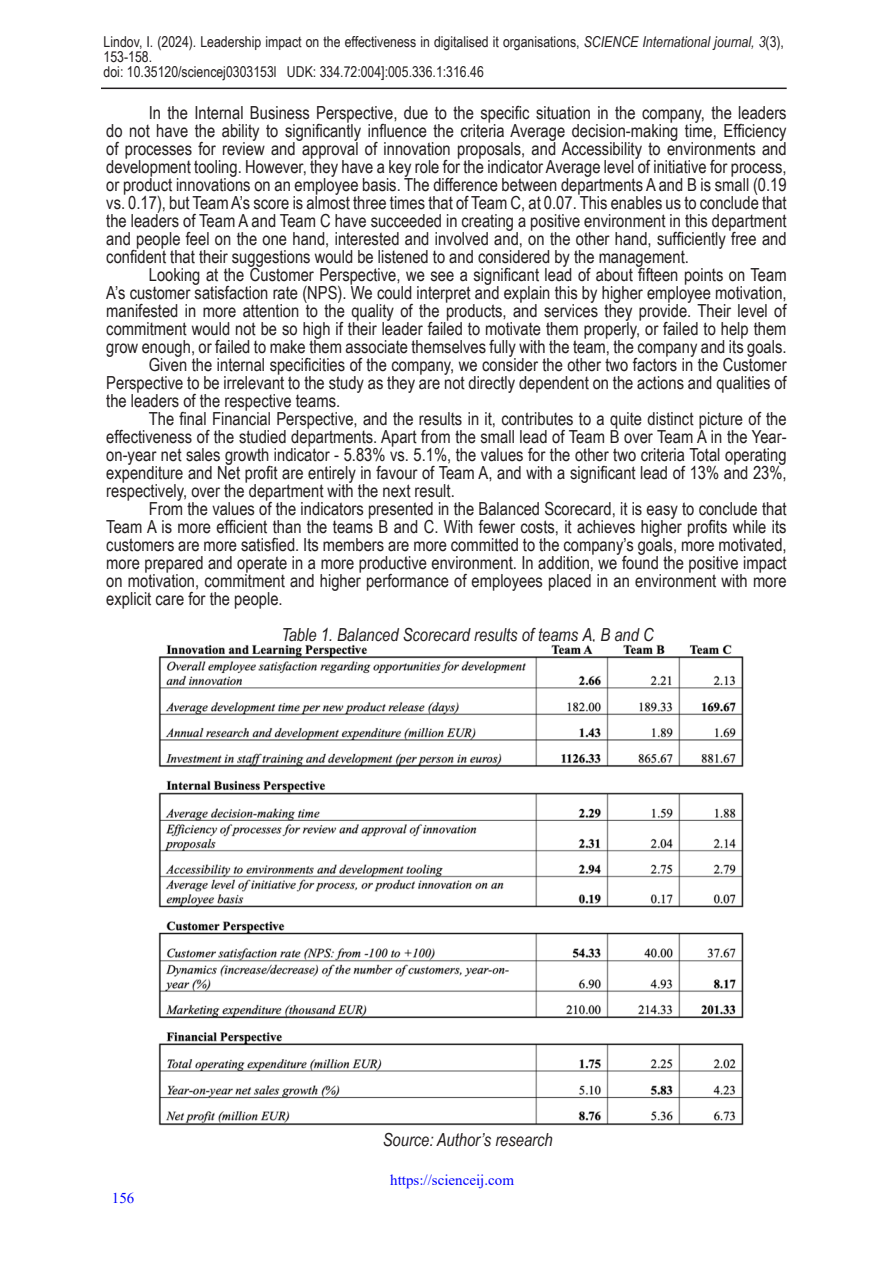
<style>
.page{position:relative;width:893px;height:1263px;background:#fff}
.page>*{position:absolute;margin:0;border:0;box-sizing:border-box;transform-origin:0 0}
.TEXT_NOVI{font:18px/18px "Arial Narrow";color:#231f20;text-align:justify}
.TEXT_NOVI-2{font:italic 18px "Arial Narrow";color:#231f20}
.t1{font:15px/15px "Arial Narrow";color:#231f20}
.t2{font:15px "Times New Roman";color:#00f}
.s1{font-style:italic}
</style>
<div class="page">
<hr style="left:101px;top:88px;width:686px;height:1px;background:#231f20">
<img style="left:158px;top:644px;width:586px;height:482px">
<p class="t1" style="left:104px;top:34px;width:682px">Lindov, I. (2024). Leadership impact on the effectiveness in digitalised it organisations, <span class="s1">SCIENCE International journal, 3</span>(3),<br>153-158.<br>doi: 10.35120/sciencej0303153l UDK: 334.72:004]:005.336.1:316.46</p>
<p class="TEXT_NOVI" style="left:106px;top:103px;width:682px;text-indent:43px">In the Internal Business Perspective, due to the specific situation in the company, the leaders do not have the ability to significantly influence the criteria Average decision-making time, Efficiency of processes for review and approval of innovation proposals, and Accessibility to environments and development tooling. However, they have a key role for the indicator Average level of initiative for process, or product innovations on an employee basis. The difference between departments A and B is small (0.19 vs. 0.17), but Team A’s score is almost three times that of Team C, at 0.07. This enables us to conclude that the leaders of Team A and Team C have succeeded in creating a positive environment in this department and people feel on the one hand, interested and involved and, on the other hand, sufficiently free and confident that their suggestions would be listened to and considered by the management.</p>
<p class="TEXT_NOVI" style="left:106px;top:265px;width:682px;text-indent:43px">Looking at the Customer Perspective, we see a significant lead of about fifteen points on Team A’s customer satisfaction rate (NPS). We could interpret and explain this by higher employee motivation, manifested in more attention to the quality of the products, and services they provide. Their level of commitment would not be so high if their leader failed to motivate them properly, or failed to help them grow enough, or failed to make them associate themselves fully with the team, the company and its goals.</p>
<p class="TEXT_NOVI" style="left:106px;top:355px;width:682px;text-indent:43px">Given the internal specificities of the company, we consider the other two factors in the Customer Perspective to be irrelevant to the study as they are not directly dependent on the actions and qualities of the leaders of the respective teams.</p>
<p class="TEXT_NOVI" style="left:106px;top:409px;width:682px;text-indent:43px">The final Financial Perspective, and the results in it, contributes to a quite distinct picture of the effectiveness of the studied departments. Apart from the small lead of Team B over Team A in the Year&shy;on-year net sales growth indicator - 5.83% vs. 5.1%, the values for the other two criteria Total operating expenditure and Net profit are entirely in favour of Team A, and with a significant lead of 13% and 23%, respectively, over the department with the next result.</p>
<p class="TEXT_NOVI" style="left:106px;top:499px;width:682px;text-indent:43px">From the values of the indicators presented in the Balanced Scorecard, it is easy to conclude that Team A is more efficient than the teams B and C. With fewer costs, it achieves higher profits while its customers are more satisfied. Its members are more committed to the company’s goals, more motivated, more prepared and operate in a more productive environment. In addition, we found the positive impact on motivation, commitment and higher performance of employees placed in an environment with more explicit care for the people.</p>
<p class="TEXT_NOVI-2" style="left:282px;top:623px;width:374px">Table 1. Balanced Scorecard results of teams А, В and С</p>
<p class="TEXT_NOVI-2" style="left:383px;top:1127px;width:171px">Source: Author’s research</p>
<p class="t2" style="left:112px;top:1187px;width:24px">156</p>
<p class="t2" style="left:390px;top:1169px;width:125px">https://scienceij.com</p>
</div>
